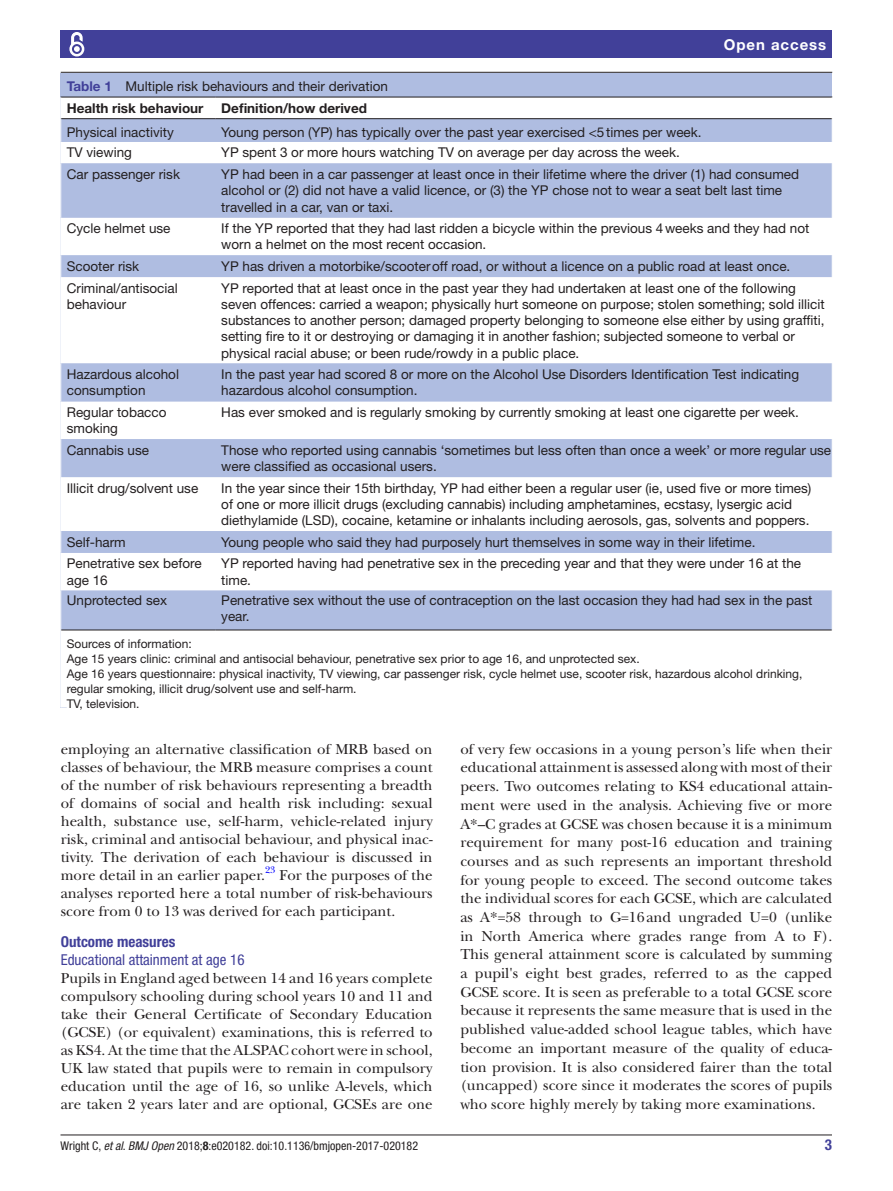
<style>
.page{position:relative;width:893px;height:1191px;background:#fff}
.page>*{position:absolute;margin:0;border:0;box-sizing:border-box;transform-origin:0 0}
.t1{font:15px/18.8px "New Baskerville";color:#231f20;text-align:justify}
.t2{font:condensed 15px "Helvetica Neue LT Std";color:#414099}
.t3{font:700 condensed 15px "Helvetica Neue LT Std";color:#414099}
.t4{font:700 15px "Helvetica Neue LT Std";letter-spacing:.065em;color:#fff}
.t5{font:13.5px/16.2px "Helvetica Neue LT Std";color:#231f20}
.t6{font:700 13.5px "Helvetica Neue LT Std";color:#231f20}
.t7{font:12px/15px "Helvetica Neue LT Std";color:#231f20}
.t8{font:condensed 12px "Helvetica Neue LT Std";color:#231f20}
.s1{font-weight:700;color:#414099}
.s2{font-weight:700}
.s3{font-style:italic}
</style>
<div class="page">
<hr style="left:61px;top:1134px;width:771px;height:1px;background:#231f20">
<div style="left:61px;top:31px;width:771px;height:27px;background:#414099"></div>
<svg style="left:69px;top:32px;width:16px;height:25px"></svg>
<div style="left:61px;top:73px;width:771px;height:634px;background:#afbde1"></div>
<hr style="left:61px;top:72px;width:771px;height:1px;background:#231f20">
<div style="left:61px;top:98px;width:771px;height:609px;background:#fff"></div>
<svg style="left:61px;top:119px;width:771px;height:510px;fill:#fff"></svg>
<hr style="left:61px;top:97px;width:154px;height:1px;background:#231f20">
<hr style="left:61px;top:118px;width:154px;height:1px;background:#231f20">
<hr style="left:215px;top:97px;width:617px;height:1px;background:#231f20">
<hr style="left:215px;top:118px;width:617px;height:1px;background:#231f20">
<hr style="left:61px;top:629px;width:154px;height:1px;background:#231f20">
<hr style="left:215px;top:629px;width:617px;height:1px;background:#231f20">
<svg style="left:60px;top:97px;width:1px;height:66px"></svg>
<svg style="left:60px;top:255px;width:1px;height:22px"></svg>
<svg style="left:60px;top:531px;width:1px;height:22px"></svg>
<hr style="left:67px;top:647px;width:765px;height:1px;background:#fff">
<hr style="left:67px;top:662px;width:765px;height:1px;background:#fff">
<hr style="left:67px;top:692px;width:765px;height:1px;background:#fff">
<p class="t5" style="left:67px;top:75px;width:323px;line-height:22px"><span class="s1">Table 1</span> Multiple risk behaviours and their derivation<br><span class="s2">Health risk behaviour</span></p>
<p class="t6" style="left:221px;top:99px;width:147px">Definition/how derived</p>
<p class="t4" style="left:724px;top:35px;width:104px">Open access</p>
<p class="t5" style="left:67px;top:124px;width:109px">Physical inactivity</p>
<p class="t5" style="left:221px;top:124px;width:482px">Young person (YP) has typically over the past year exercised &lt;5times per week.</p>
<p class="t5" style="left:67px;top:144px;width:67px">TV viewing</p>
<p class="t5" style="left:221px;top:144px;width:460px">YP spent 3 or more hours watching TV on average per day across the week.</p>
<p class="t5" style="left:67px;top:166px;width:115px">Car passenger risk</p>
<p class="t5" style="left:221px;top:166px;width:579px">YP had been in a car passenger at least once in their lifetime where the driver (1) had consumed alcohol or (2) did not have a valid licence, or (3) the YP chose not to wear a seat belt last time travelled in a car, van or taxi.</p>
<p class="t5" style="left:67px;top:220px;width:105px">Cycle helmet use</p>
<p class="t5" style="left:221px;top:220px;width:590px">If the YP reported that they had last ridden a bicycle within the previous 4weeks and they had not worn a helmet on the most recent occasion.</p>
<p class="t5" style="left:67px;top:258px;width:74px">Scooter risk</p>
<p class="t5" style="left:221px;top:258px;width:571px">YP has driven a motorbike/scooteroff road, or without a licence on a public road at least once.</p>
<p class="t5" style="left:67px;top:280px;width:112px">Criminal/antisocial behaviour</p>
<p class="t5" style="left:221px;top:280px;width:605px">YP reported that at least once in the past year they had undertaken at least one of the following seven offences: carried a weapon; physically hurt someone on purpose; stolen something; sold illicit substances to another person; damaged property belonging to someone else either by using graffiti, setting fire to it or destroying or damaging it in another fashion; subjected someone to verbal or physical racial abuse; or been rude/rowdy in a public place.</p>
<p class="t5" style="left:67px;top:366px;width:114px">Hazardous alcohol consumption</p>
<p class="t5" style="left:221px;top:366px;width:579px">In the past year had scored 8 or more on the Alcohol Use Disorders Identification Test indicating hazardous alcohol consumption.</p>
<p class="t5" style="left:67px;top:404px;width:101px">Regular tobacco smoking</p>
<p class="t5" style="left:221px;top:404px;width:579px">Has ever smoked and is regularly smoking by currently smoking at least one cigarette per week.</p>
<p class="t5" style="left:67px;top:442px;width:84px">Cannabis use</p>
<p class="t5" style="left:221px;top:442px;width:611px">Those who reported using cannabis ‘sometimes but less often than once a week’ or more regular use were classified as occasional users.</p>
<p class="t5" style="left:67px;top:479px;width:133px">Illicit drug/solvent use</p>
<p class="t5" style="left:221px;top:479px;width:592px">In the year since their 15th birthday, YP had either been a regular user (ie, used five or more times) of one or more illicit drugs (excluding cannabis) including amphetamines, ecstasy, lysergic acid diethylamide (LSD), cocaine, ketamine or inhalants including aerosols, gas, solvents and poppers.</p>
<p class="t5" style="left:67px;top:534px;width:61px">Self-harm</p>
<p class="t5" style="left:221px;top:534px;width:536px">Young people who said they had purposely hurt themselves in some way in their lifetime.</p>
<p class="t5" style="left:67px;top:555px;width:136px">Penetrative sex before age 16</p>
<p class="t5" style="left:221px;top:555px;width:581px">YP reported having had penetrative sex in the preceding year and that they were under 16 at the time.</p>
<p class="t5" style="left:67px;top:591px;width:102px">Unprotected sex</p>
<p class="t5" style="left:221px;top:591px;width:593px">Penetrative sex without the use of contraception on the last occasion they had had sex in the past year.</p>
<p class="t7" style="left:67px;top:635px;width:737px">Sources of information:<br>Age 15 years clinic: criminal and antisocial behaviour, penetrative sex prior to age 16, and unprotected sex.<br>Age 16 years questionnaire: physical inactivity, TV viewing, car passenger risk, cycle helmet use, scooter risk, hazardous alcohol drinking, regular smoking, illicit drug/solvent use and self-harm.<br>TV, television.</p>
<p class="t1" style="left:61px;top:740px;width:373px;line-height:18px">employing an alternative classification of MRB based on classes of behaviour, the MRB measure comprises a count of the number of risk behaviours representing a breadth of domains of social and health risk including: sexual health, substance use, self-harm, vehicle-related injury risk, criminal and antisocial behaviour, and physical inac&shy;tivity. The derivation of each behaviour is discussed in more detail in an earlier paper.<sup>23</sup> For the purposes of the analyses reported here a total number of risk-behaviours score from 0 to 13 was derived for each participant.</p>
<p class="t3" style="left:61px;top:933px;width:116px">Outcome measures</p>
<p class="t2" style="left:61px;top:951px;width:185px">Educational attainment at age 16</p>
<p class="t1" style="left:61px;top:969px;width:373px;line-height:18px">Pupils in England aged between 14 and 16 years complete compulsory schooling during school years 10 and 11 and take their General Certificate of Secondary Education (GCSE) (or equivalent) examinations, this is referred to as KS4. At the time that the ALSPAC cohort were in school, UK law stated that pupils were to remain in compulsory education until the age of 16, so unlike A-levels, which are taken 2 years later and are optional, GCSEs are one</p>
<p class="t1" style="left:460px;top:739px;width:373px">of very few occasions in a young person’s life when their educational attainment is assessed along with most of their peers. Two outcomes relating to KS4 educational attain&shy;ment were used in the analysis. Achieving five or more A*–C grades at GCSE was chosen because it is a minimum requirement for many post-16 education and training courses and as such represents an important threshold for young people to exceed. The second outcome takes the individual scores for each GCSE, which are calculated as A*=58 through to G=16and ungraded U=0 (unlike in North America where grades range from A to F).<br>This general attainment score is calculated by summing a pupil's eight best grades, referred to as the capped GCSE score. It is seen as preferable to a total GCSE score because it represents the same measure that is used in the published value-added school league tables, which have become an important measure of the quality of educa&shy;tion provision. It is also considered fairer than the total (uncapped) score since it moderates the scores of pupils who score highly merely by taking more examinations.</p>
<p class="t8" style="left:61px;top:1138px;width:359px">Wright C, <span class="s3">et al</span>. <span class="s3">BMJ Open</span> 2018;<span class="s2">8</span>:e020182. doi:10.1136/bmjopen-2017-020182</p>
<p class="t3" style="left:825px;top:1135px;width:9px">3</p>
</div>
